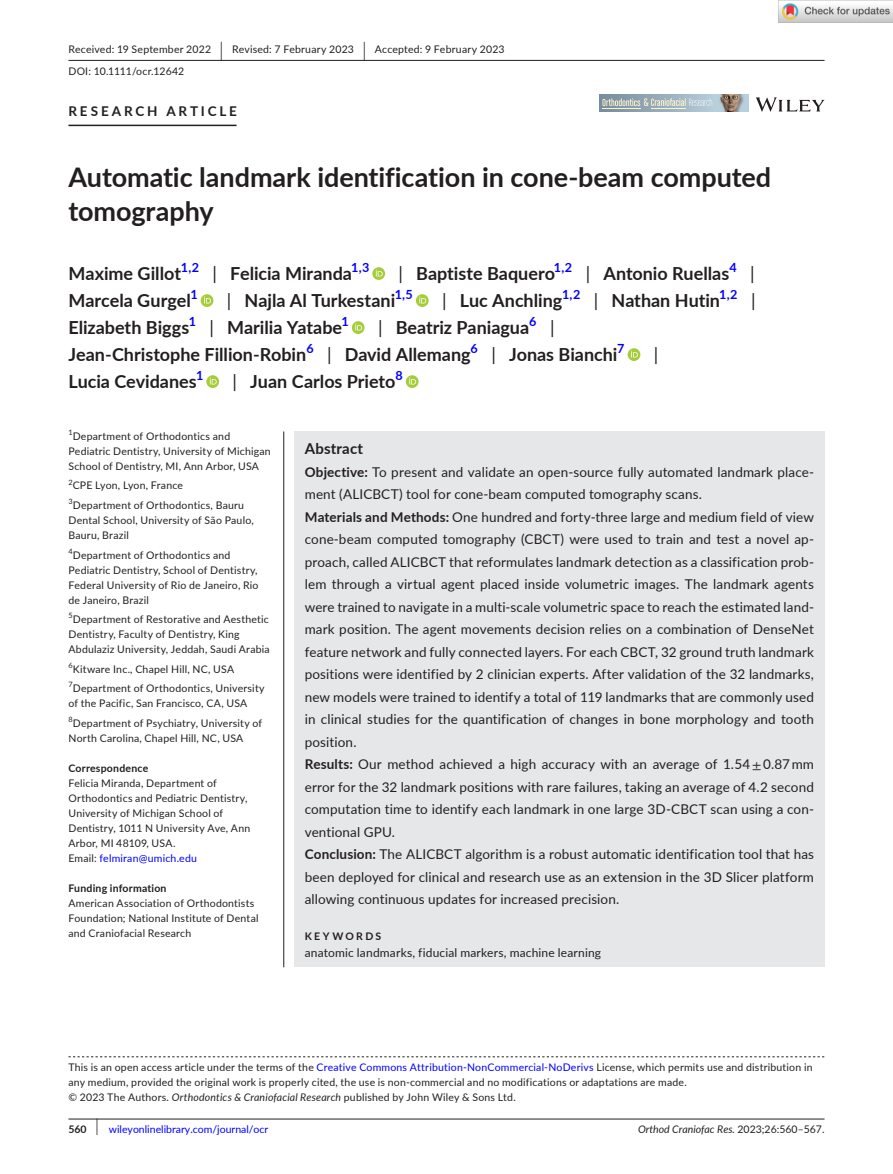
<style>
.page{position:relative;width:893px;height:1174px;background:#fff}
.page>*{position:absolute;margin:0;border:0;box-sizing:border-box;transform-origin:0 0}
.t1{font:700 27px/34.5px "Lato";color:#231f20}
.t2{font:700 18px "Lato";color:#231f20}
.t3{font:18px "Lato";color:#231f20}
.t4{font:700 15px "Lato";letter-spacing:.015em;color:#231f20}
.t5{font:13.5px/22.5px "Lato";letter-spacing:.01em;color:#231f20}
.t6{font:700 13.5px "Lato";letter-spacing:.21em;color:#231f20}
.t7{font:700 12.6px "Lato";color:#00f}
.t8{font:12px "Lato";letter-spacing:.015em;color:#231f20}
.t9{font:10.5px/15px "Lato";letter-spacing:.02em;color:#231f20}
.t10{font:10.5px "Lato";color:#00f}
.t11{font:italic 10.5px "Lato";color:#231f20}
.t12{font:700 10.5px "Lato";letter-spacing:.02em;color:#231f20}
.t13{font:700 10.5px "Lato";letter-spacing:.22em;color:#231f20}
.s1{font-size:19.65px}
.s2{font-weight:400}
.s3{color:#00f}
.s4{font-weight:700}
.s5{font-family:"STIX"}
.s6{font-style:italic}
.s7{font-weight:700;color:#231f20}
.s8{font-size:17.4px;color:#231f20}
.s9{font-style:normal}
</style>
<div class="page">
<hr style="left:68px;top:1118px;width:756px;height:1px;background:#231f20">
<svg style="left:756px;top:97px;width:68px;height:15px"></svg>
<div style="left:599px;top:94px;width:115px;height:18px;background:linear-gradient(to right,#778c9e,#b5cbd8)"></div>
<svg style="left:602px;top:98px;width:110px;height:8px"></svg>
<hr style="left:651px;top:108px;width:35px;height:1px;background:#fef2ca">
<hr style="left:602px;top:108px;width:39px;height:1px;background:#fef2ca">
<img style="left:714px;top:94px;width:34px;height:18px">
<hr style="left:68px;top:60px;width:756px;height:1px;background:#231f20">
<hr style="left:68px;top:125px;width:169px;height:1px;background:#231f20">
<svg style="left:372px;top:267px;width:13px;height:13px"></svg>
<svg style="left:376px;top:269px;width:7px;height:7px"></svg>
<svg style="left:201px;top:294px;width:12px;height:13px"></svg>
<svg style="left:204px;top:296px;width:7px;height:7px"></svg>
<svg style="left:416px;top:294px;width:13px;height:13px"></svg>
<svg style="left:419px;top:296px;width:7px;height:7px"></svg>
<svg style="left:352px;top:321px;width:13px;height:13px"></svg>
<svg style="left:355px;top:323px;width:7px;height:7px"></svg>
<svg style="left:628px;top:348px;width:12px;height:13px"></svg>
<svg style="left:631px;top:350px;width:7px;height:7px"></svg>
<svg style="left:206px;top:375px;width:13px;height:13px"></svg>
<svg style="left:210px;top:377px;width:7px;height:7px"></svg>
<svg style="left:406px;top:375px;width:13px;height:13px"></svg>
<svg style="left:409px;top:377px;width:7px;height:7px"></svg>
<div style="left:294px;top:431px;width:530px;height:536px;background:#e6e7e9"></div>
<hr style="left:283px;top:431px;width:1px;height:536px;background:#231f20">
<svg style="left:68px;top:1056px;width:756px;height:1px"></svg>
<img style="left:779px;top:0;width:114px;height:23px">
<p class="t9" style="left:68px;top:38px;width:438px;line-height:21.8px">Received: 19 September 2022 <span class="s1">|</span> Revised: 7 February 2023 <span class="s1">|</span> Accepted: 9 February 2023<br>DOI: 10.1111/ocr.12642</p>
<p class="t6" style="left:68px;top:101px;width:170px">RESEARCH ARTICLE</p>
<h1 class="t1" style="left:68px;top:159px;width:704px">Automatic landmark identification in cone-beam computed tomography</h1>
<h2 class="t2" style="left:68px;top:260px;width:114px">Maxime Gillot</h2>
<p class="t7" style="left:181px;top:258px;width:20px">1,2</p>
<h2 class="t2" style="left:213px;top:260px;width:141px"><span class="s2">|</span> Felicia Miranda</h2>
<p class="t7" style="left:351px;top:258px;width:20px">1,3</p>
<h2 class="t2" style="left:399px;top:260px;width:158px"><span class="s2">|</span> Baptiste Baquero</h2>
<p class="t7" style="left:554px;top:258px;width:20px">1,2</p>
<h2 class="t2" style="left:586px;top:260px;width:145px"><span class="s2">|</span> Antonio Ruellas</h2>
<p class="t7" style="left:729px;top:258px;width:9px">4</p>
<h2 class="t3" style="left:750px;top:260px;width:6px">|</h2>
<h2 class="t2" style="left:68px;top:287px;width:124px">Marcela Gurgel</h2>
<p class="t7" style="left:190px;top:285px;width:9px">1</p>
<h2 class="t2" style="left:227px;top:287px;width:170px"><span class="s2">|</span> Najla Al Turkestani</h2>
<p class="t7" style="left:395px;top:285px;width:20px">1,5</p>
<h2 class="t2" style="left:442px;top:287px;width:122px"><span class="s2">|</span> Luc Anchling</h2>
<p class="t7" style="left:562px;top:285px;width:20px">1,2</p>
<h2 class="t2" style="left:594px;top:287px;width:128px"><span class="s2">|</span> Nathan Hutin</h2>
<p class="t7" style="left:719px;top:285px;width:20px">1,2</p>
<h2 class="t3" style="left:751px;top:287px;width:6px">|</h2>
<h2 class="t2" style="left:68px;top:314px;width:122px">Elizabeth Biggs</h2>
<p class="t7" style="left:189px;top:312px;width:9px">1</p>
<h2 class="t2" style="left:210px;top:314px;width:134px"><span class="s2">|</span> Marilia Yatabe</h2>
<p class="t7" style="left:341px;top:312px;width:9px">1</p>
<h2 class="t2" style="left:378px;top:314px;width:153px"><span class="s2">|</span> Beatriz Paniagua</h2>
<p class="t7" style="left:529px;top:312px;width:9px">6</p>
<h2 class="t3" style="left:550px;top:314px;width:6px">|</h2>
<h2 class="t2" style="left:68px;top:341px;width:239px">Jean-Christophe Fillion-Robin</h2>
<p class="t7" style="left:306px;top:339px;width:9px">6</p>
<h2 class="t2" style="left:327px;top:341px;width:145px"><span class="s2">|</span> David Allemang</h2>
<p class="t7" style="left:471px;top:339px;width:9px">6</p>
<h2 class="t2" style="left:491px;top:341px;width:128px"><span class="s2">|</span> Jonas Bianchi</h2>
<p class="t7" style="left:617px;top:339px;width:9px">7</p>
<h2 class="t3" style="left:654px;top:341px;width:6px">|</h2>
<h2 class="t2" style="left:68px;top:368px;width:130px">Lucia Cevidanes</h2>
<p class="t7" style="left:196px;top:366px;width:9px">1</p>
<h2 class="t2" style="left:233px;top:368px;width:164px"><span class="s2">|</span> Juan Carlos Prieto</h2>
<p class="t7" style="left:395px;top:366px;width:9px">8</p>
<p class="t9" style="left:68px;top:428px;width:204px"><sup>1</sup>Department of Orthodontics and<br>Pediatric Dentistry, University of Michigan<br>School of Dentistry, MI, Ann Arbor, USA</p>
<p class="t9" style="left:68px;top:475px;width:177px;line-height:19.5px"><sup>2</sup>CPE Lyon, Lyon, France<br><sup>3</sup>Department of Orthodontics, Bauru</p>
<p class="t9" style="left:68px;top:512px;width:187px">Dental School, University of São Paulo,<br>Bauru, Brazil</p>
<p class="t9" style="left:68px;top:547px;width:192px"><sup>4</sup>Department of Orthodontics and Pediatric Dentistry, School of Dentistry, Federal University of Rio de Janeiro, Rio de Janeiro, Brazil</p>
<p class="t9" style="left:68px;top:611px;width:203px"><sup>5</sup>Department of Restorative and Aesthetic<br>Dentistry, Faculty of Dentistry, King<br>Abdulaziz University, Jeddah, Saudi Arabia</p>
<p class="t9" style="left:68px;top:658px;width:198px;line-height:19.5px"><sup>6</sup>Kitware Inc., Chapel Hill, NC, USA<br><sup>7</sup>Department of Orthodontics, University</p>
<p class="t9" style="left:68px;top:693px;width:195px;line-height:19.5px">of the Pacific, San Francisco, CA, USA<br><sup>8</sup>Department of Psychiatry, University of</p>
<p class="t9" style="left:68px;top:730px;width:176px">North Carolina, Chapel Hill, NC, USA</p>
<p class="t12" style="left:68px;top:760px;width:81px">Correspondence</p>
<p class="t9" style="left:68px;top:775px;width:183px">Felicia Miranda, Department of<br>Orthodontics and Pediatric Dentistry,<br>University of Michigan School of<br>Dentistry, 1011 N University Ave, Ann<br>Arbor, MI 48109, USA.<br>Email: <span class="s3">felmiran@umich.edu</span></p>
<p class="t12" style="left:68px;top:880px;width:100px">Funding information</p>
<p class="t9" style="left:68px;top:895px;width:192px">American Association of Orthodontists<br>Foundation; National Institute of Dental and Craniofacial Research</p>
<h3 class="t4" style="left:305px;top:437px;width:60px">Abstract</h3>
<p class="t5" style="left:305px;top:460px;width:511px"><span class="s4">Objective:</span> To present and validate an open-source fully automated landmark place&shy;ment (ALICBCT) tool for cone-beam computed tomography scans.<br><span class="s4">Materials and Methods:</span> One hundred and forty-three large and medium field of view cone-beam computed tomography (CBCT) were used to train and test a novel ap&shy;proach, called ALICBCT that reformulates landmark detection as a classification prob&shy;lem through a virtual agent placed inside volumetric images. The landmark agents were trained to navigate in a multi-scale volumetric space to reach the estimated land&shy;mark position. The agent movements decision relies on a combination of DenseNet feature network and fully connected layers. For each CBCT, 32 ground truth landmark positions were identified by 2 clinician experts. After validation of the 32 landmarks, new models were trained to identify a total of 119 landmarks that are commonly used in clinical studies for the quantification of changes in bone morphology and tooth position.<br><span class="s4">Results:</span> Our method achieved a high accuracy with an average of 1.54 <span class="s5">±</span> 0.87 mm error for the 32 landmark positions with rare failures, taking an average of 4.2 second computation time to identify each landmark in one large 3D-CBCT scan using a con&shy;ventional GPU.<br><span class="s4">Conclusion:</span> The ALICBCT algorithm is a robust automatic identification tool that has been deployed for clinical and research use as an extension in the 3D Slicer platform allowing continuous updates for increased precision.</p>
<p class="t13" style="left:305px;top:928px;width:78px">KEYWORDS</p>
<p class="t8" style="left:305px;top:943px;width:298px">anatomic landmarks, fiducial markers, machine learning</p>
<p class="t9" style="left:68px;top:1059px;width:746px">This is an open access article under the terms of the <span class="s3">Creative Commons Attribution-NonCommercial-NoDerivs</span> License, which permits use and distribution in any medium, provided the original work is properly cited, the use is non-commercial and no modifications or adaptations are made.<br>© 2023 The Authors. <span class="s6">Orthodontics &amp; Craniofacial Research</span> published by John Wiley &amp; Sons Ltd.</p>
<p class="t10" style="left:68px;top:1121px;width:201px"><span class="s7">560</span> <span class="s8">|</span> wileyonlinelibrary.com/journal/ocr</p>
<p class="t11" style="left:638px;top:1121px;width:188px">Orthod Craniofac Res. <span class="s9">2023;26:560–567.</span></p>
</div>
